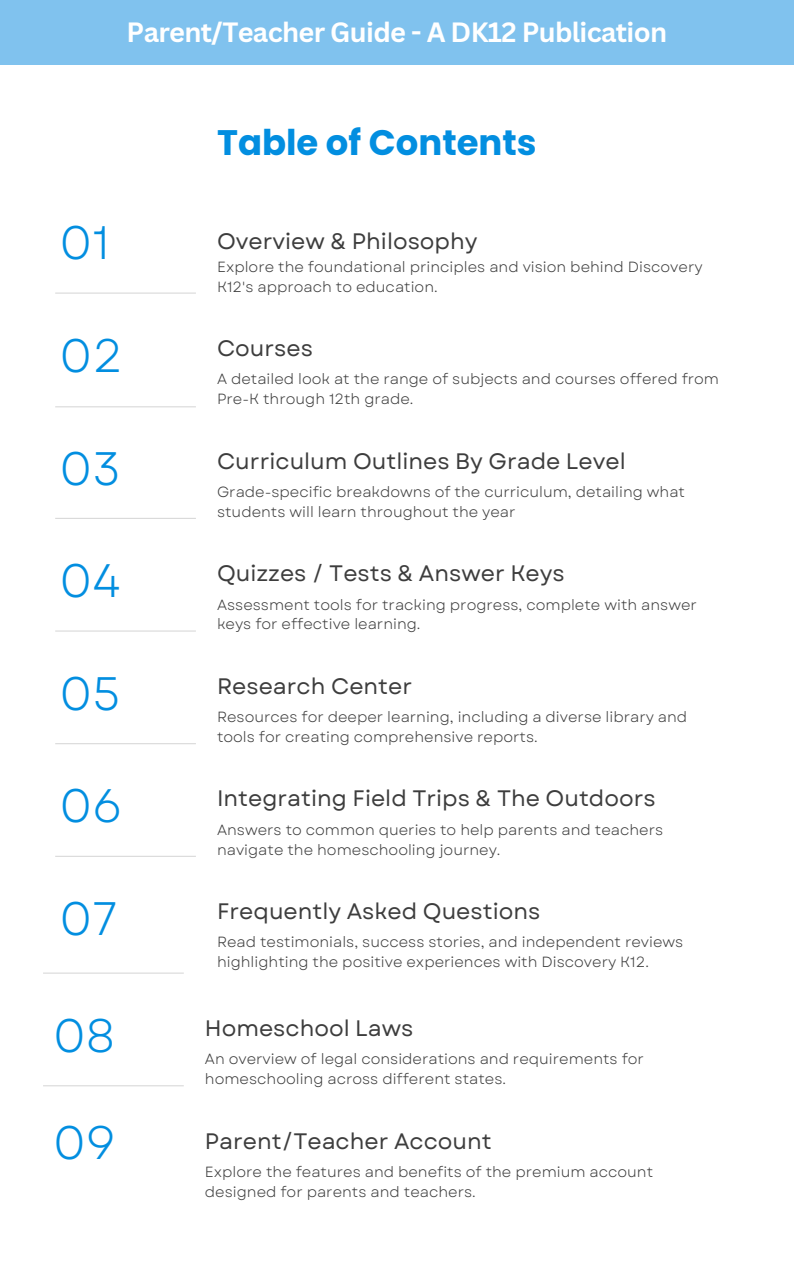
<style>
.page{position:relative;width:794px;height:1266px;background:#fff}
.page>*{position:absolute;margin:0;border:0;box-sizing:border-box;transform-origin:0 0}
.t1{font:46.88px "Garet";color:#028ee0}
.t2{font:700 35.4px "Poppins";color:#028ee0}
.t3{font:700 27.15px "Canva Sans";letter-spacing:-.025em;color:#fff}
.t4{font:22.35px "Garet";color:#3d3d3d}
.t5{font:14.77px/19.9px "Garet";color:#3d3d3d}
</style>
<div class="page">
<div style="left:0;top:0;width:793px;height:64px;background:#80c2ee"></div>
<hr style="left:55px;top:292px;width:141px;height:2px;background:#d9d9d9">
<hr style="left:55px;top:406px;width:141px;height:1px;background:#d9d9d9">
<hr style="left:55px;top:518px;width:141px;height:1px;background:#d9d9d9">
<hr style="left:55px;top:630px;width:141px;height:1px;background:#d9d9d9">
<hr style="left:55px;top:743px;width:141px;height:1px;background:#d9d9d9">
<hr style="left:55px;top:856px;width:141px;height:1px;background:#d9d9d9">
<hr style="left:43px;top:972px;width:141px;height:1px;background:#d9d9d9">
<hr style="left:43px;top:1085px;width:141px;height:1px;background:#d9d9d9">
<h2 class="t3" style="left:127px;top:13px;width:542px">Parent/Teacher Guide - A DK12 Publication</h2>
<h1 class="t2" style="left:217px;top:118px;width:321px">Table of Contents</h1>
<p class="t1" style="left:60px;top:209px;width:52px">01</p>
<h3 class="t4" style="left:217px;top:225px;width:262px">Overview &amp; Philosophy</h3>
<p class="t5" style="left:217px;top:257px;width:487px">Explore the foundational principles and vision behind Discovery<br>K12's approach to education.</p>
<p class="t1" style="left:60px;top:322px;width:65px">02</p>
<p class="t4" style="left:217px;top:332px;width:97px">Courses</p>
<h3 class="t5" style="left:217px;top:369px;width:503px">A detailed look at the range of subjects and courses offered from<br>Pre-K through 12th grade.</h3>
<p class="t1" style="left:60px;top:434px;width:62px">03</p>
<h3 class="t4" style="left:217px;top:444px;width:410px">Curriculum Outlines By Grade Level</h3>
<p class="t5" style="left:217px;top:482px;width:469px">Grade-specific breakdowns of the curriculum, detailing what students will learn throughout the year</p>
<p class="t1" style="left:60px;top:547px;width:62px">04</p>
<p class="t4" style="left:217px;top:557px;width:349px">Quizzes / Tests &amp; Answer Keys</p>
<p class="t5" style="left:217px;top:594px;width:481px">Assessment tools for tracking progress, complete with answer keys for effective learning.</p>
<h3 class="t1" style="left:60px;top:659px;width:62px">05</h3>
<p class="t4" style="left:217px;top:670px;width:196px">Research Center</p>
<h3 class="t5" style="left:217px;top:707px;width:471px">Resources for deeper learning, including a diverse library and tools for creating comprehensive reports.</h3>
<p class="t1" style="left:60px;top:772px;width:64px">06</p>
<h3 class="t4" style="left:217px;top:782px;width:440px">Integrating Field Trips &amp; The Outdoors</h3>
<p class="t5" style="left:217px;top:820px;width:447px">Answers to common queries to help parents and teachers navigate the homeschooling journey.</p>
<p class="t1" style="left:60px;top:885px;width:59px">07</p>
<h3 class="t4" style="left:217px;top:895px;width:324px">Frequently Asked Questions</h3>
<p class="t5" style="left:217px;top:932px;width:467px">Read testimonials, success stories, and independent reviews highlighting the positive experiences with Discovery K12.</p>
<p class="t1" style="left:53px;top:1001px;width:63px">08</p>
<p class="t4" style="left:205px;top:1012px;width:210px">Homeschool Laws</p>
<h3 class="t5" style="left:205px;top:1049px;width:440px">An overview of legal considerations and requirements for homeschooling across different states.</h3>
<p class="t1" style="left:53px;top:1108px;width:64px">09</p>
<h3 class="t4" style="left:205px;top:1124px;width:288px">Parent/Teacher Account</h3>
<p class="t5" style="left:205px;top:1162px;width:449px">Explore the features and benefits of the premium account designed for parents and teachers.</p>
</div>
